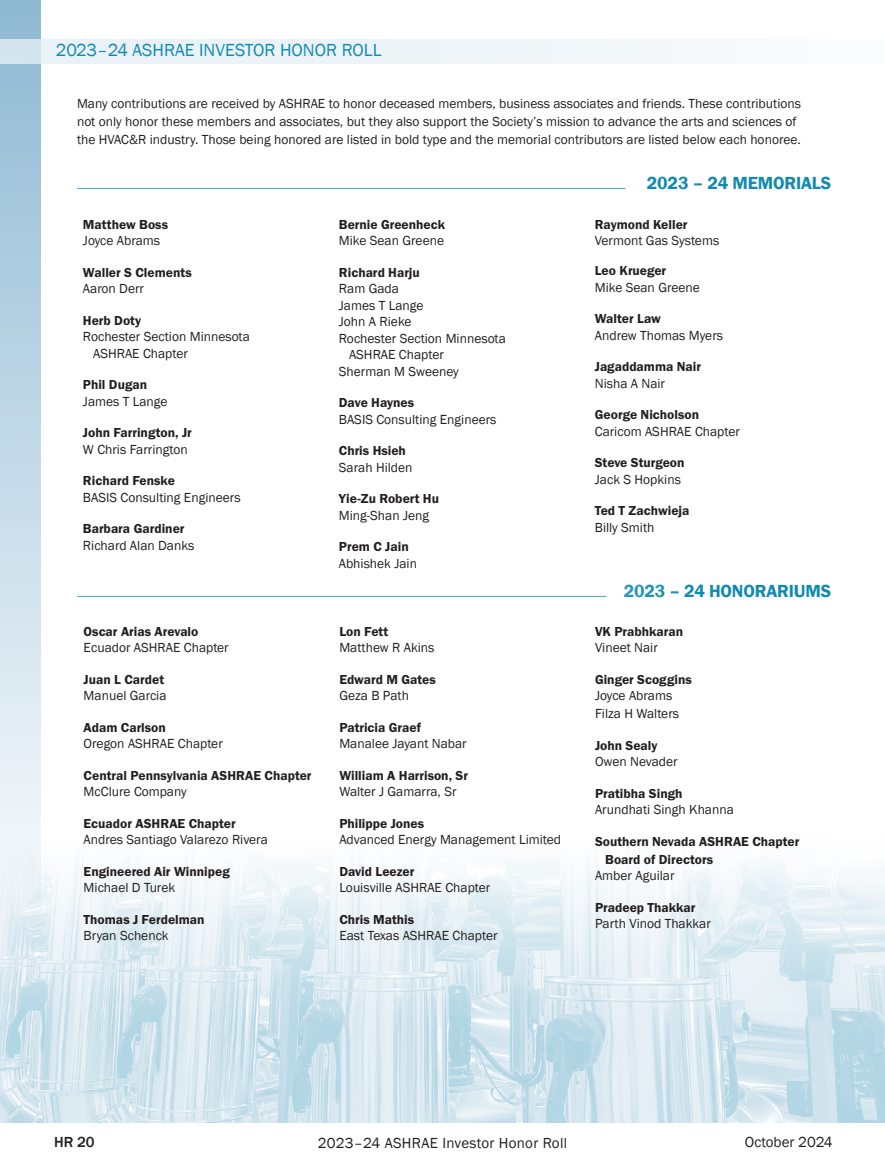
<style>
.page{position:relative;width:885px;height:1175px;background:#fff}
.page>*{position:absolute;margin:0;border:0;box-sizing:border-box;transform-origin:0 0}
.t1{font:600 18px "Franklin Gothic";letter-spacing:-.01em;color:#118ab0}
.t2{font:18px "Franklin Gothic";color:#118ab0}
.t3{font:15px "Franklin Gothic";letter-spacing:.02em;color:#231f20}
.t4{font:15px "Franklin Gothic";color:#231f20}
.t5{font:500 15px "Franklin Gothic";color:#231f20}
.Body{font:13.5px/18px "Franklin Gothic";color:#231f20}
.Body-2{font:13.5px/18px "Franklin Gothic URW Dem";color:#231f20}
</style>
<div class="page">
<svg style="left:0;top:0;width:41px;height:780px;background:#bcd5e5"></svg>
<div style="left:0;top:39px;width:678px;height:24px;background:#ecf4f8"></div>
<img style="left:0;top:780px;width:884px;height:342px">
<hr style="left:77px;top:188px;width:548px;height:1px;background:#4ba5c5">
<hr style="left:77px;top:596px;width:529px;height:1px;background:#4ba5c5">
<h1 class="t2" style="left:56px;top:39px;width:327px">2023–24 ASHRAE INVESTOR HONOR ROLL</h1>
<p class="Body" style="left:77px;top:94px;width:725px">Many contributions are received by ASHRAE to honor deceased members, business associates and friends. These contributions not only honor these members and associates, but they also support the Society’s mission to advance the arts and sciences of the HVAC&amp;R industry. Those being honored are listed in bold type and the memorial contributors are listed below each honoree.</p>
<p class="Body-2" style="left:83px;top:215px;width:87px">Matthew Boss</p>
<p class="Body" style="left:83px;top:232px;width:79px">Joyce Abrams</p>
<p class="Body-2" style="left:83px;top:263px;width:110px">Waller S Clements</p>
<p class="Body" style="left:83px;top:280px;width:62px">Aaron Derr</p>
<p class="Body-2" style="left:83px;top:311px;width:60px">Herb Doty</p>
<p class="Body" style="left:93px;top:329px;width:158px;line-height:16.5px;text-indent:-10px">Rochester Section Minnesota<br>ASHRAE Chapter</p>
<p class="Body-2" style="left:83px;top:375px;width:66px">Phil Dugan</p>
<p class="Body" style="left:83px;top:392px;width:86px">James T Lange</p>
<p class="Body-2" style="left:83px;top:423px;width:110px">John Farrington, Jr</p>
<p class="Body" style="left:83px;top:440px;width:106px">W Chris Farrington</p>
<p class="Body-2" style="left:83px;top:471px;width:93px">Richard Fenske</p>
<p class="Body" style="left:83px;top:488px;width:159px">BASIS Consulting Engineers</p>
<p class="Body-2" style="left:83px;top:519px;width:103px">Barbara Gardiner</p>
<p class="Body" style="left:83px;top:536px;width:113px">Richard Alan Danks</p>
<p class="Body-2" style="left:84px;top:622px;width:116px">Oscar Arias Arevalo</p>
<p class="Body" style="left:84px;top:639px;width:146px">Ecuador ASHRAE Chapter</p>
<p class="Body-2" style="left:84px;top:670px;width:82px">Juan L Cardet</p>
<p class="Body" style="left:84px;top:687px;width:84px">Manuel Garcia</p>
<p class="Body-2" style="left:84px;top:718px;width:84px">Adam Carlson</p>
<p class="Body" style="left:84px;top:735px;width:141px">Oregon ASHRAE Chapter</p>
<p class="Body-2" style="left:84px;top:766px;width:229px">Central Pennsylvania ASHRAE Chapter</p>
<p class="Body" style="left:84px;top:783px;width:105px">McClure Company</p>
<p class="Body-2" style="left:84px;top:814px;width:154px">Ecuador ASHRAE Chapter</p>
<p class="Body" style="left:84px;top:831px;width:186px">Andres Santiago Valarezo Rivera</p>
<p class="Body-2" style="left:84px;top:862px;width:148px">Engineered Air Winnipeg</p>
<p class="Body" style="left:84px;top:879px;width:93px">Michael D Turek</p>
<p class="Body-2" style="left:84px;top:910px;width:122px">Thomas J Ferdelman</p>
<p class="Body" style="left:84px;top:927px;width:87px">Bryan Schenck</p>
<p class="Body-2" style="left:339px;top:215px;width:108px">Bernie Greenheck</p>
<p class="Body" style="left:339px;top:232px;width:107px">Mike Sean Greene</p>
<p class="Body-2" style="left:339px;top:263px;width:82px">Richard Harju</p>
<p class="Body" style="left:339px;top:280px;width:62px">Ram Gada</p>
<p class="Body" style="left:339px;top:296px;width:86px">James T Lange</p>
<p class="Body" style="left:339px;top:313px;width:74px">John A Rieke</p>
<p class="Body" style="left:349px;top:330px;width:158px;line-height:16.5px;text-indent:-10px">Rochester Section Minnesota<br>ASHRAE Chapter</p>
<p class="Body" style="left:339px;top:362px;width:121px">Sherman M Sweeney</p>
<p class="Body-2" style="left:339px;top:393px;width:77px">Dave Haynes</p>
<p class="Body" style="left:339px;top:410px;width:159px">BASIS Consulting Engineers</p>
<p class="Body-2" style="left:339px;top:441px;width:68px">Chris Hsieh</p>
<p class="Body" style="left:339px;top:458px;width:75px">Sarah Hilden</p>
<p class="Body-2" style="left:339px;top:489px;width:102px">Yie-Zu Robert Hu</p>
<p class="Body" style="left:339px;top:506px;width:92px">Ming-Shan Jeng</p>
<p class="Body-2" style="left:339px;top:537px;width:71px">Prem C Jain</p>
<p class="Body" style="left:339px;top:554px;width:80px">Abhishek Jain</p>
<p class="Body-2" style="left:339px;top:622px;width:50px">Lon Fett</p>
<p class="Body" style="left:339px;top:639px;width:97px">Matthew R Akins</p>
<p class="Body-2" style="left:339px;top:670px;width:98px">Edward M Gates</p>
<p class="Body" style="left:339px;top:687px;width:71px">Geza B Path</p>
<p class="Body-2" style="left:339px;top:718px;width:83px">Patricia Graef</p>
<p class="Body" style="left:339px;top:735px;width:129px">Manalee Jayant Nabar</p>
<p class="Body-2" style="left:339px;top:766px;width:130px">William A Harrison, Sr</p>
<p class="Body" style="left:339px;top:783px;width:119px">Walter J Gamarra, Sr</p>
<p class="Body-2" style="left:339px;top:814px;width:86px">Philippe Jones</p>
<p class="Body" style="left:339px;top:831px;width:223px">Advanced Energy Management Limited</p>
<p class="Body-2" style="left:339px;top:862px;width:76px">David Leezer</p>
<p class="Body" style="left:339px;top:879px;width:152px">Louisville ASHRAE Chapter</p>
<p class="Body-2" style="left:339px;top:910px;width:76px">Chris Mathis</p>
<p class="Body" style="left:339px;top:927px;width:160px">East Texas ASHRAE Chapter</p>
<p class="t1" style="left:646px;top:172px;width:186px">2023 – 24 MEMORIALS</p>
<p class="Body-2" style="left:594px;top:215px;width:94px">Raymond Keller</p>
<p class="Body" style="left:594px;top:232px;width:126px">Vermont Gas Systems</p>
<p class="Body-2" style="left:594px;top:261px;width:73px">Leo Krueger</p>
<p class="Body" style="left:594px;top:278px;width:107px">Mike Sean Greene</p>
<p class="Body-2" style="left:594px;top:309px;width:68px">Walter Law</p>
<p class="Body" style="left:594px;top:326px;width:130px">Andrew Thomas Myers</p>
<p class="Body-2" style="left:594px;top:357px;width:108px">Jagaddamma Nair</p>
<p class="Body" style="left:594px;top:374px;width:72px">Nisha A Nair</p>
<p class="Body-2" style="left:594px;top:405px;width:106px">George Nicholson</p>
<p class="Body" style="left:594px;top:422px;width:146px">Caricom ASHRAE Chapter</p>
<p class="Body-2" style="left:594px;top:453px;width:91px">Steve Sturgeon</p>
<p class="Body" style="left:594px;top:470px;width:88px">Jack S Hopkins</p>
<p class="Body-2" style="left:594px;top:501px;width:96px">Ted T Zachwieja</p>
<p class="Body" style="left:594px;top:518px;width:61px">Billy Smith</p>
<p class="t1" style="left:623px;top:580px;width:209px">2023 – 24 HONORARIUMS</p>
<p class="Body-2" style="left:595px;top:622px;width:90px">VK Prabhkaran</p>
<p class="Body" style="left:595px;top:639px;width:64px">Vineet Nair</p>
<p class="Body-2" style="left:595px;top:670px;width:98px">Ginger Scoggins</p>
<p class="Body" style="left:595px;top:687px;width:79px">Joyce Abrams</p>
<p class="Body" style="left:595px;top:705px;width:86px">Filza H Walters</p>
<p class="Body-2" style="left:595px;top:736px;width:64px">John Sealy</p>
<p class="Body" style="left:595px;top:753px;width:84px">Owen Nevader</p>
<p class="Body-2" style="left:595px;top:784px;width:89px">Pratibha Singh</p>
<p class="Body" style="left:595px;top:801px;width:140px">Arundhati Singh Khanna</p>
<p class="Body-2" style="left:605px;top:832px;width:196px;text-indent:-10px">Southern Nevada ASHRAE Chapter<br>Board of Directors</p>
<p class="Body" style="left:595px;top:867px;width:81px">Amber Aguilar</p>
<p class="Body-2" style="left:595px;top:898px;width:102px">Pradeep Thakkar</p>
<p class="Body" style="left:595px;top:915px;width:117px">Parth Vinod Thakkar</p>
<p class="t5" style="left:54px;top:1132px;width:42px">HR 20</p>
<p class="t4" style="left:744px;top:1132px;width:89px">October 2024</p>
<p class="t3" style="left:317px;top:1133px;width:251px">2023–24 ASHRAE Investor Honor Roll</p>
</div>
